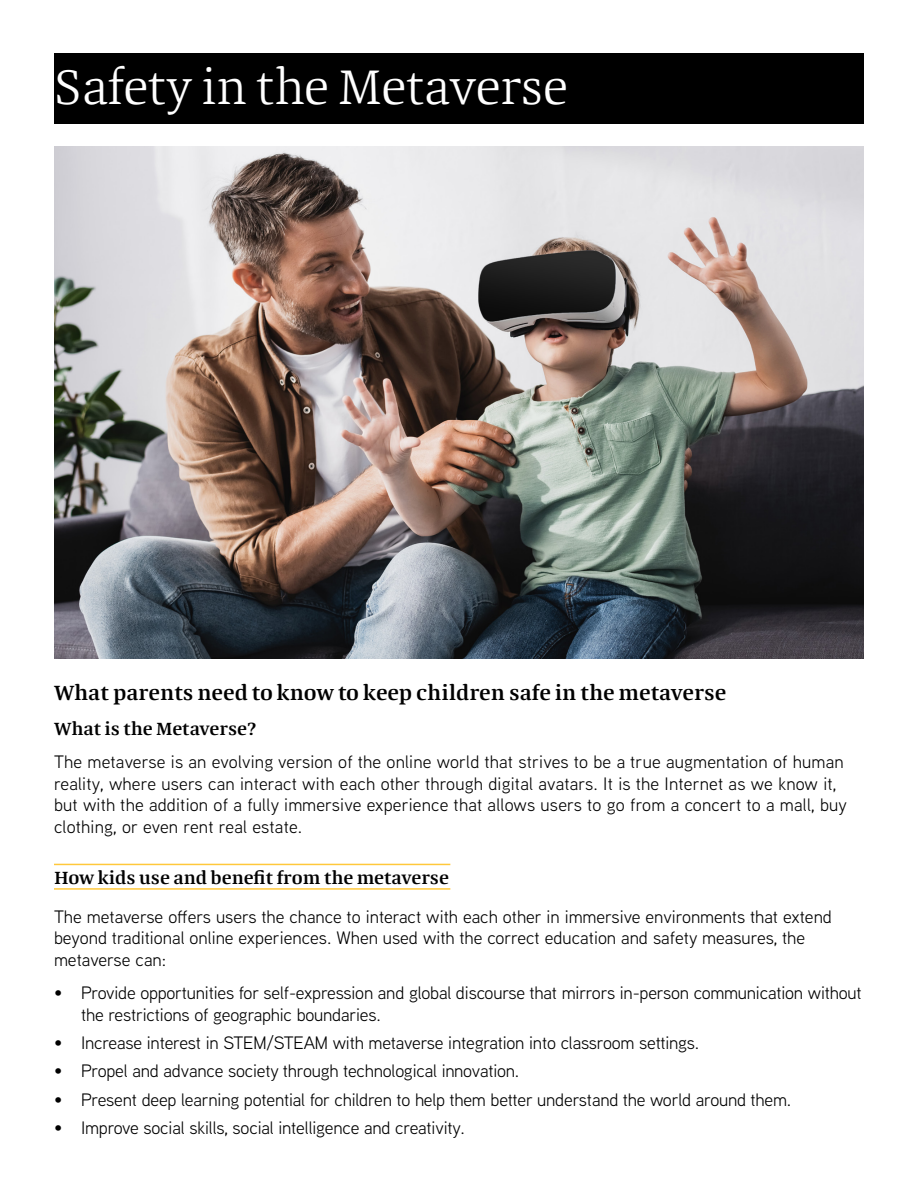
<style>
.page{position:relative;width:918px;height:1188px;background:#fff}
.page>*{position:absolute;margin:0;border:0;box-sizing:border-box;transform-origin:0 0}
.t1{font:300 49.5px "Quador";color:#fff}
.t2{font:600 21px "Quador";color:#000}
.t3{font:18px/21.6px "Aaux Next";letter-spacing:-.01em;color:#000}
.t4{font:18px/21.6px "Aaux Next";letter-spacing:.01em;color:#000}
.t5{font:600 18px "Quador";color:#000}
</style>
<div class="page">
<hr style="left:54px;top:864px;width:396px;height:1px;background:#ffc83b">
<hr style="left:54px;top:888px;width:396px;height:2px;background:#ffc83b">
<img style="left:54px;top:146px;width:810px;height:513px">
<div style="left:54px;top:53px;width:810px;height:71px;background:#000"></div>
<h1 class="t1" style="left:54px;top:52px;width:515px">Safety in the Metaverse</h1>
<p class="t2" style="left:54px;top:678px;width:674px">What parents need to know to keep children safe in the metaverse</p>
<p class="t5" style="left:54px;top:716px;width:204px">What is the Metaverse?</p>
<p class="t4" style="left:54px;top:750px;width:795px">The metaverse is an evolving version of the online world that strives to be a true augmentation of human reality, where users can interact with each other through digital avatars. It is the Internet as we know it, but with the addition of a fully immersive experience that allows users to go from a concert to a mall, buy clothing, or even rent real estate.</p>
<p class="t5" style="left:54px;top:865px;width:397px">How kids use and benefit from the metaverse</p>
<p class="t3" style="left:54px;top:905px;width:779px">The metaverse offers users the chance to interact with each other in immersive environments that extend beyond traditional online experiences. When used with the correct education and safety measures, the metaverse can:</p>
<p class="t3" style="left:81px;top:981px;width:782px;text-indent:-27px">• Provide opportunities for self-expression and global discourse that mirrors in-person communication without the restrictions of geographic boundaries.</p>
<p class="t3" style="left:54px;top:1031px;width:647px">• Increase interest in STEM/STEAM with metaverse integration into classroom settings.</p>
<p class="t3" style="left:54px;top:1060px;width:467px">• Propel and advance society through technological innovation.</p>
<p class="t3" style="left:54px;top:1088px;width:739px">• Present deep learning potential for children to help them better understand the world around them.</p>
<p class="t3" style="left:54px;top:1116px;width:413px">• Improve social skills, social intelligence and creativity.</p>
</div>
